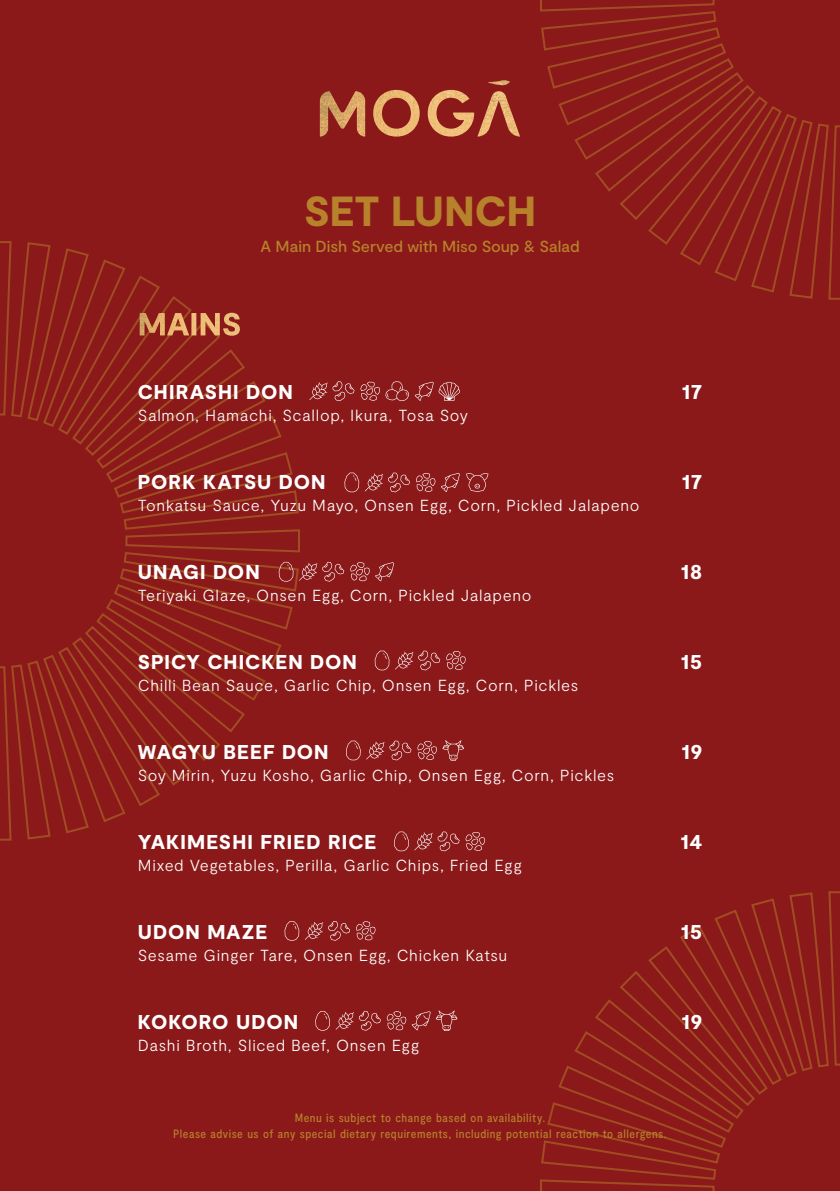
<style>
.page{position:relative;width:840px;height:1191px;background:#fff}
.page>*{position:absolute;margin:0;border:0;box-sizing:border-box;transform-origin:0 0}
.t1{font:900 42px "Moderat";color:#b7822b}
.t2{font:900 20px "Moderat";letter-spacing:.05em;color:#fff}
.t3{font:300 16px "Moderat";letter-spacing:.04em;color:#fff}
.t4{font:500 16px "Moderat";letter-spacing:-.005em;color:#b7822b}
.t5{font:500 condensed 12px/16px "Moderat";letter-spacing:.04em;color:#b7822b;text-align:center}
</style>
<div class="page">
<div style="left:0;top:0;width:839px;height:1191px;background:#8b191a"></div>
<svg style="left:540px;top:0;width:299px;height:300px"></svg>
<svg style="left:540px;top:891px;width:299px;height:300px"></svg>
<img style="left:373px;top:90px;width:46px;height:47px">
<img style="left:319px;top:91px;width:46px;height:46px">
<img style="left:477px;top:91px;width:43px;height:46px">
<img style="left:488px;top:80px;width:22px;height:5px">
<img style="left:427px;top:90px;width:47px;height:47px">
<svg style="left:315px;top:1011px;width:65px;height:19px"></svg>
<svg style="left:386px;top:1010px;width:71px;height:21px"></svg>
<svg style="left:356px;top:921px;width:19px;height:19px"></svg>
<svg style="left:305px;top:921px;width:45px;height:19px"></svg>
<svg style="left:284px;top:921px;width:15px;height:19px"></svg>
<svg style="left:0;top:241px;width:488px;height:610px"></svg>
<img style="left:140px;top:313px;width:100px;height:23px">
<h1 class="t1" style="left:304px;top:187px;width:233px">SET LUNCH</h1>
<p class="t4" style="left:260px;top:237px;width:320px">A Main Dish Served with Miso Soup &amp; Salad</p>
<p class="t2" style="left:138px;top:380px;width:156px">CHIRASHI DON</p>
<p class="t3" style="left:138px;top:406px;width:331px">Salmon, Hamachi, Scallop, Ikura, Tosa Soy</p>
<p class="t2" style="left:681px;top:380px;width:22px">17</p>
<p class="t2" style="left:138px;top:470px;width:189px">PORK KATSU DON</p>
<p class="t3" style="left:138px;top:496px;width:503px">Tonkatsu Sauce, Yuzu Mayo, Onsen Egg, Corn, Pickled Jalapeno</p>
<p class="t2" style="left:681px;top:470px;width:22px">17</p>
<p class="t2" style="left:138px;top:560px;width:123px">UNAGI DON</p>
<p class="t3" style="left:138px;top:586px;width:395px">Teriyaki Glaze, Onsen Egg, Corn, Pickled Jalapeno</p>
<p class="t2" style="left:680px;top:560px;width:23px">18</p>
<p class="t2" style="left:138px;top:650px;width:220px">SPICY CHICKEN DON</p>
<p class="t3" style="left:138px;top:676px;width:442px">Chilli Bean Sauce, Garlic Chip, Onsen Egg, Corn, Pickles</p>
<p class="t2" style="left:680px;top:650px;width:23px">15</p>
<p class="t2" style="left:138px;top:740px;width:192px">WAGYU BEEF DON</p>
<p class="t3" style="left:138px;top:766px;width:478px">Soy Mirin, Yuzu Kosho, Garlic Chip, Onsen Egg, Corn, Pickles</p>
<p class="t2" style="left:681px;top:740px;width:22px">19</p>
<p class="t2" style="left:138px;top:830px;width:240px">YAKIMESHI FRIED RICE</p>
<p class="t3" style="left:138px;top:856px;width:385px">Mixed Vegetables, Perilla, Garlic Chips, Fried Egg</p>
<p class="t2" style="left:680px;top:830px;width:23px">14</p>
<p class="t2" style="left:138px;top:920px;width:131px">UDON MAZE</p>
<p class="t3" style="left:138px;top:946px;width:371px">Sesame Ginger Tare, Onsen Egg, Chicken Katsu</p>
<p class="t2" style="left:680px;top:920px;width:23px">15</p>
<p class="t2" style="left:138px;top:1009px;width:162px">KOKORO UDON</p>
<p class="t3" style="left:138px;top:1036px;width:283px">Dashi Broth, Sliced Beef, Onsen Egg</p>
<p class="t2" style="left:681px;top:1009px;width:22px">19</p>
<p class="t5" style="left:173px;top:1109px;width:495px">Menu is subject to change based on availability.<br>Please advise us of any special dietary requirements, including potential reaction to allergens.</p>
</div>
